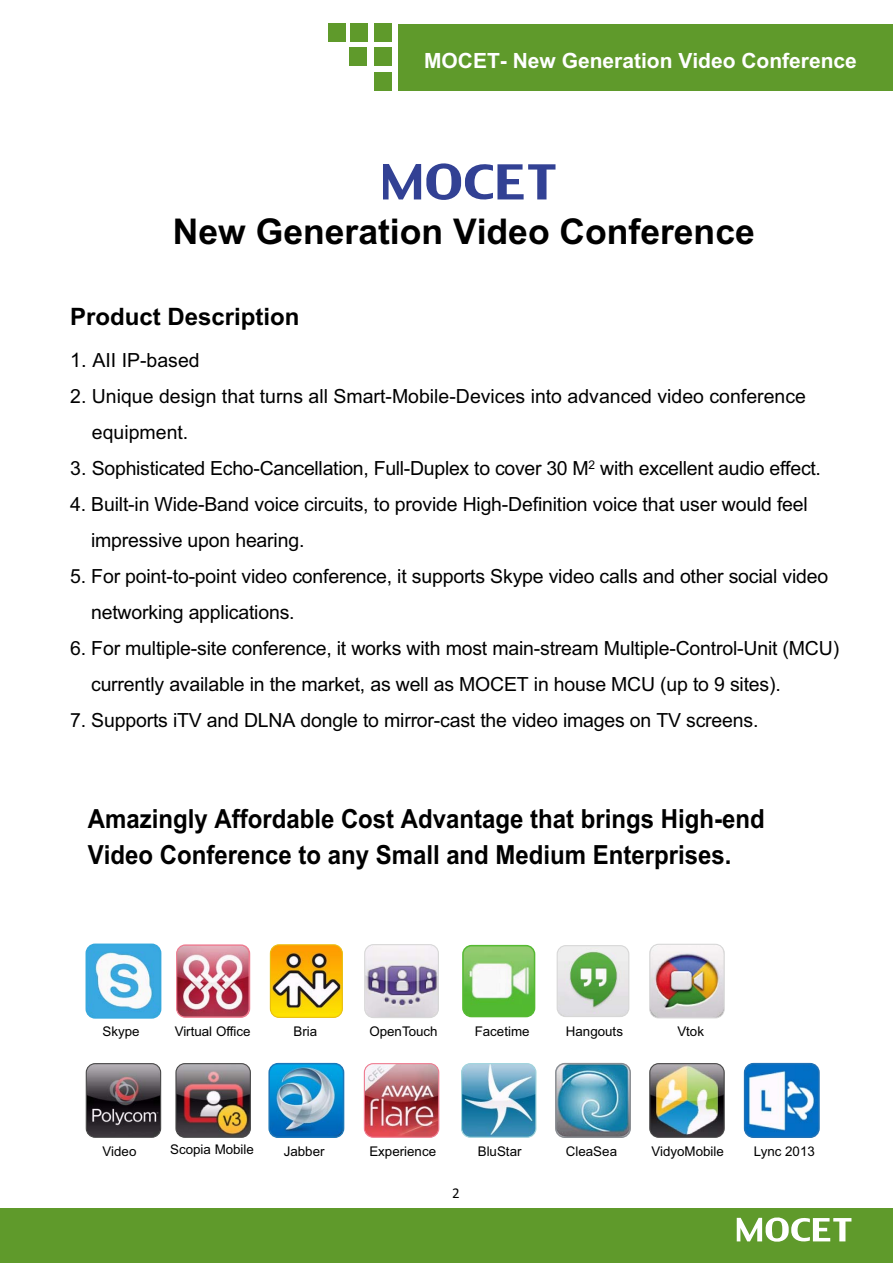
<style>
.page{position:relative;width:893px;height:1263px;background:#fff}
.page>*{position:absolute;margin:0;border:0;box-sizing:border-box;transform-origin:0 0}
.t1{font:700 35.55px "Arial";color:#000}
.t2{font:700 26.4px/36px "Arial";color:#000;scale:.91 1}
.t3{font:700 24px "Arial";color:#000}
.t4{font:700 21px "Arial";color:#fff}
.t5{font:19.5px/36px "Arial";letter-spacing:-.01em;color:#000}
.t6{font:15px "Calibri";color:#000}
.t7{font:13.35px "Arial";color:#000}
.s1{font-size:19.95px}
</style>
<div class="page">
<svg style="left:86px;top:944px;width:75px;height:73px"></svg>
<div style="left:86px;top:944px;width:75px;height:75px;border:2px solid #37a8dd;border-radius:9px"></div>
<svg style="left:178px;top:946px;width:72px;height:70px"></svg>
<div style="left:176px;top:944px;width:74px;height:74px;border:1px solid #ef7a8f;border-radius:9px"></div>
<img style="left:463px;top:946px;width:71px;height:71px;border-radius:9px">
<div style="left:462px;top:945px;width:73px;height:72px;border:2px solid #55b932;border-radius:9px"></div>
<img style="left:557px;top:946px;width:72px;height:71px;border-radius:9px">
<div style="left:557px;top:945px;width:72px;height:72px;border:1px solid #d7d7d7;border-radius:9px"></div>
<img style="left:650px;top:944px;width:74px;height:74px;border-radius:9px">
<div style="left:649px;top:944px;width:76px;height:74px;border:1px solid #d7d7d7;border-radius:9px"></div>
<img style="left:744px;top:1064px;width:75px;height:73px;border-radius:9px">
<div style="left:744px;top:1063px;width:76px;height:75px;border:2px solid #2071b5;border-radius:9px"></div>
<img style="left:650px;top:1064px;width:74px;height:73px;border-radius:9px">
<div style="left:649px;top:1063px;width:76px;height:75px;border:1px solid #464646;border-radius:9px"></div>
<img style="left:556px;top:1064px;width:74px;height:73px;border-radius:9px">
<div style="left:555px;top:1063px;width:76px;height:75px;border:2px solid #888c91;border-radius:9px"></div>
<img style="left:461px;top:1064px;width:75px;height:73px;border-radius:9px">
<div style="left:461px;top:1063px;width:75px;height:75px;border:1px solid #9dd3dc;border-radius:9px"></div>
<img style="left:269px;top:1064px;width:75px;height:73px;border-radius:9px">
<div style="left:268px;top:1063px;width:76px;height:75px;border:2px solid #1b77b9;border-radius:9px"></div>
<img style="left:364px;top:1064px;width:75px;height:73px;border-radius:9px">
<div style="left:364px;top:1063px;width:75px;height:75px;border:1px solid #ef7a8f;border-radius:9px"></div>
<img style="left:86px;top:1064px;width:75px;height:73px;border-radius:9px">
<div style="left:86px;top:1063px;width:75px;height:75px;border:1px solid #464646;border-radius:9px"></div>
<img style="left:176px;top:1064px;width:74px;height:73px;border-radius:9px">
<div style="left:175px;top:1063px;width:76px;height:75px;border:1px solid #464646;border-radius:9px"></div>
<img style="left:365px;top:945px;width:73px;height:73px;border-radius:9px">
<div style="left:364px;top:944px;width:75px;height:74px;border:1px solid #d7d7d7;border-radius:9px"></div>
<img style="left:270px;top:945px;width:72px;height:72px;border-radius:9px">
<div style="left:270px;top:944px;width:73px;height:74px;border:1px solid #e9bf0e;border-radius:9px"></div>
<svg style="left:383px;top:163px;width:172px;height:37px"></svg>
<div style="left:398px;top:24px;width:495px;height:66px;background:#5f9a2b"></div>
<div style="left:0;top:1208px;width:893px;height:55px;background:#5f9a2b"></div>
<div style="left:374px;top:23px;width:18px;height:19px;background:#5f9a2b"></div>
<div style="left:350px;top:23px;width:18px;height:19px;background:#5f9a2b"></div>
<div style="left:328px;top:23px;width:18px;height:19px;background:#5f9a2b"></div>
<div style="left:374px;top:72px;width:18px;height:19px;background:#5f9a2b"></div>
<div style="left:374px;top:47px;width:18px;height:19px;background:#5f9a2b"></div>
<div style="left:349px;top:47px;width:18px;height:19px;background:#5f9a2b"></div>
<svg style="left:737px;top:1217px;width:114px;height:25px"></svg>
<p class="t4" style="left:424px;top:53px;width:434px">MOCET- New Generation Video Conference</p>
<h1 class="t1" style="left:173px;top:219px;width:583px">New Generation Video Conference</h1>
<p class="t3" style="left:70px;top:308px;width:231px">Product Description</p>
<p class="t5" style="left:70px;top:344px;width:131px"><span class="s1">1.</span> AII IP-based</p>
<p class="t5" style="left:92px;top:380px;width:715px;text-indent:-22px">2. Unique design that turns all Smart-Mobile-Devices into advanced video conference equipment.</p>
<p class="t5" style="left:70px;top:452px;width:752px">3. Sophisticated Echo-Cancellation, Full-Duplex to cover 30 M<sup>2</sup> with excellent audio effect.</p>
<p class="t5" style="left:91px;top:488px;width:718px;text-indent:-21px">4. Built-in Wide-Band voice circuits, to provide High-Definition voice that user would feel impressive upon hearing.</p>
<p class="t5" style="left:91px;top:560px;width:739px;text-indent:-21px">5. For point-to-point video conference, it supports Skype video calls and other social video networking applications.</p>
<p class="t5" style="left:91px;top:632px;width:749px;text-indent:-21px">6. For multiple-site conference, it works with most main-stream Multiple-Control-Unit (MCU) currently available in the market, as well as MOCET in house MCU (up to 9 sites).</p>
<p class="t5" style="left:70px;top:704px;width:690px">7. Supports iTV and DLNA dongle to mirror-cast the video images on TV screens.</p>
<h2 class="t2" style="left:88px;top:803px;width:745px">Amazingly Affordable Cost Advantage that brings High-end<br>Video Conference to any Small and Medium Enterprises.</h2>
<p class="t7" style="left:103px;top:1026px;width:39px">Skype</p>
<p class="t7" style="left:175px;top:1026px;width:77px">Virtual Office</p>
<p class="t7" style="left:294px;top:1026px;width:25px">Bria</p>
<p class="t7" style="left:369px;top:1026px;width:70px">OpenTouch</p>
<p class="t7" style="left:475px;top:1026px;width:56px">Facetime</p>
<p class="t7" style="left:566px;top:1026px;width:59px">Hangouts</p>
<p class="t7" style="left:677px;top:1026px;width:28px">Vtok</p>
<p class="t7" style="left:103px;top:1146px;width:35px">Video</p>
<p class="t7" style="left:170px;top:1145px;width:85px">Scopia Mobile</p>
<p class="t7" style="left:284px;top:1146px;width:42px">Jabber</p>
<p class="t7" style="left:369px;top:1146px;width:68px">Experience</p>
<p class="t7" style="left:478px;top:1146px;width:45px">BluStar</p>
<p class="t7" style="left:566px;top:1146px;width:53px">CleaSea</p>
<p class="t7" style="left:651px;top:1146px;width:74px">VidyoMobile</p>
<p class="t7" style="left:754px;top:1146px;width:63px">Lync 2013</p>
<p class="t6" style="left:452px;top:1184px;width:9px">2</p>
</div>
